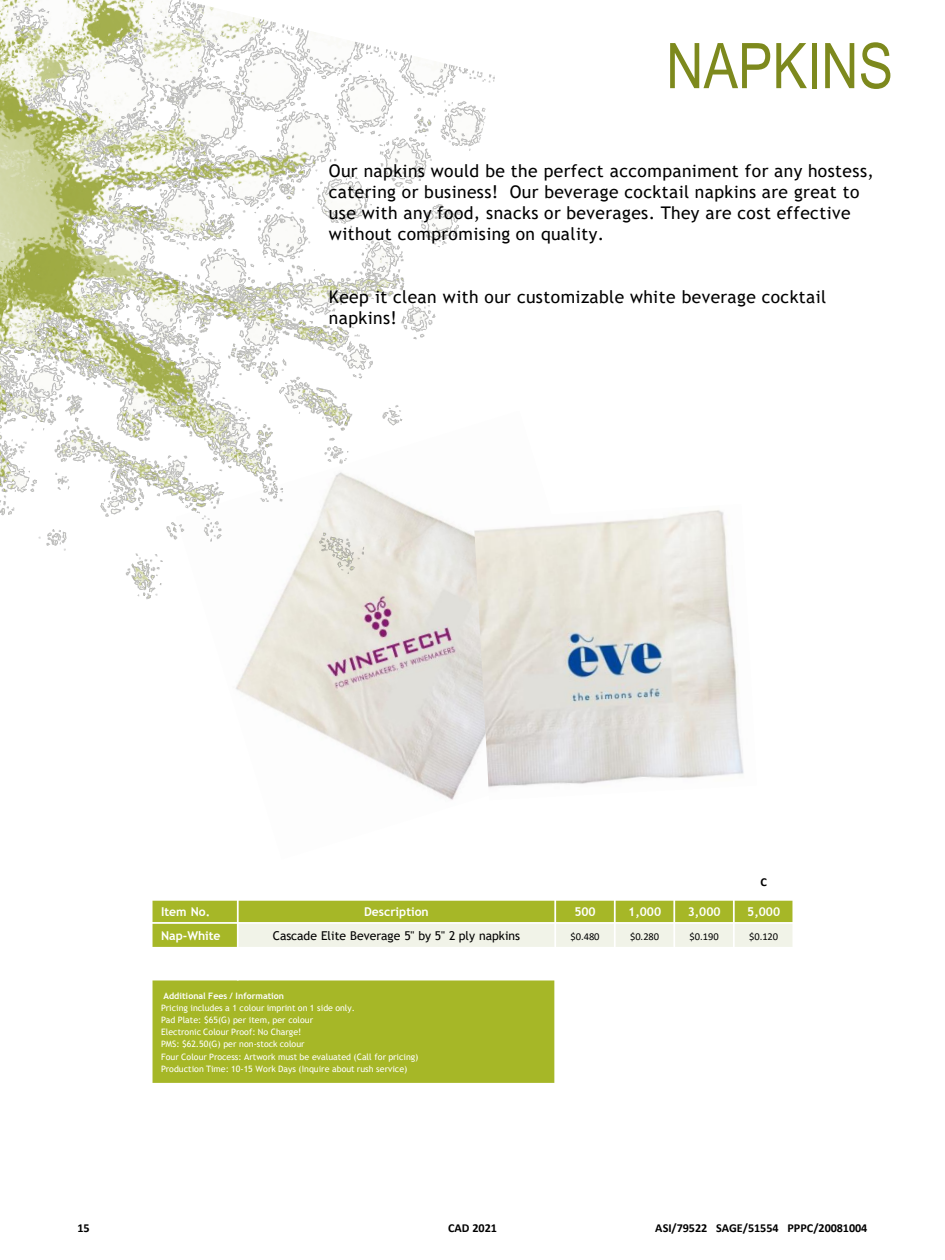
<style>
.page{position:relative;width:945px;height:1260px;background:#fff}
.page>*{position:absolute;margin:0;border:0;box-sizing:border-box;transform-origin:0 0}
.t1{font:63px "Arial Narrow";color:#7d891d}
.t2{font:17.5px/21px "Trebuchet MS";letter-spacing:.025em;color:#000}
.t3{font:700 12.25px "Trebuchet MS";color:#fff}
.t4{font:700 12.25px "Calibri";letter-spacing:-.005em;color:#000}
.t5{font:12.25px "Trebuchet MS";color:#000}
.t6{font:10.5px "Calibri";letter-spacing:-.005em;color:#000}
.t7{font:8.75px/12.1px "Trebuchet MS";color:#fff}
.t8{font:700 8.75px "Trebuchet MS";letter-spacing:.005em;color:#fff}
</style>
<div class="page">
<img style="left:236px;top:669px;width:238px;height:131px">
<img style="left:474px;top:510px;width:270px;height:278px">
<img style="left:0;top:0;width:496px;height:669px">
<div style="left:152px;top:898px;width:86px;height:25px;background:#a6b727"></div>
<div style="left:238px;top:898px;width:317px;height:25px;background:#a6b727"></div>
<div style="left:555px;top:898px;width:60px;height:25px;background:#a6b727"></div>
<div style="left:615px;top:898px;width:59px;height:25px;background:#a6b727"></div>
<div style="left:674px;top:898px;width:60px;height:25px;background:#a6b727"></div>
<div style="left:734px;top:898px;width:59px;height:25px;background:#a6b727"></div>
<div style="left:152px;top:923px;width:86px;height:25px;background:#a6b727"></div>
<div style="left:238px;top:923px;width:317px;height:25px;background:#f1f3e8"></div>
<div style="left:555px;top:923px;width:60px;height:25px;background:#f1f3e8"></div>
<div style="left:615px;top:923px;width:59px;height:25px;background:#f1f3e8"></div>
<div style="left:674px;top:923px;width:60px;height:25px;background:#f1f3e8"></div>
<div style="left:734px;top:923px;width:59px;height:25px;background:#f1f3e8"></div>
<div style="left:152px;top:980px;width:403px;height:104px;background:#a6b727"></div>
<hr style="left:237px;top:872px;width:2px;height:108px;background:#fff">
<hr style="left:554px;top:872px;width:2px;height:213px;background:#fff">
<hr style="left:614px;top:872px;width:2px;height:213px;background:#fff">
<hr style="left:673px;top:872px;width:2px;height:213px;background:#fff">
<hr style="left:733px;top:872px;width:2px;height:213px;background:#fff">
<div style="left:151px;top:895px;width:643px;height:6px;background:#fff"></div>
<hr style="left:151px;top:922px;width:643px;height:2px;background:#fff">
<hr style="left:151px;top:947px;width:643px;height:2px;background:#fff">
<hr style="left:151px;top:872px;width:2px;height:213px;background:#fff">
<hr style="left:792px;top:872px;width:2px;height:213px;background:#fff">
<hr style="left:151px;top:1083px;width:643px;height:2px;background:#fff">
<h1 class="t1" style="left:666px;top:20px;width:228px">NAPKINS</h1>
<p class="t2" style="left:329px;top:161px;width:547px">Our napkins would be the perfect accompaniment for any hostess, catering or business! Our beverage cocktail napkins are great to use with any food, snacks or beverages. They are cost effective without compromising on quality.</p>
<p class="t2" style="left:329px;top:287px;width:499px">Keep it clean with our customizable white beverage cocktail napkins!</p>
<p class="t4" style="left:761px;top:873px;width:8px">C</p>
<p class="t3" style="left:161px;top:904px;width:51px">Item No.</p>
<p class="t3" style="left:364px;top:904px;width:66px">Description</p>
<p class="t3" style="left:574px;top:904px;width:23px">500</p>
<p class="t3" style="left:628px;top:904px;width:34px">1,000</p>
<p class="t3" style="left:688px;top:904px;width:34px">3,000</p>
<p class="t3" style="left:747px;top:904px;width:34px">5,000</p>
<p class="t3" style="left:161px;top:928px;width:61px">Nap-White</p>
<p class="t5" style="left:273px;top:928px;width:249px">Cascade Elite Beverage 5" by 5" 2 ply napkins</p>
<p class="t6" style="left:571px;top:929px;width:31px">$0.480</p>
<p class="t6" style="left:630px;top:929px;width:31px">$0.280</p>
<p class="t6" style="left:690px;top:929px;width:31px">$0.190</p>
<p class="t6" style="left:749px;top:929px;width:31px">$0.120</p>
<p class="t8" style="left:164px;top:991px;width:122px">Additional Fees / Information</p>
<p class="t7" style="left:161px;top:1002px;width:259px">Pricing includes a 1 colour imprint on 1 side only.<br>Pad Plate: $65(G) per item, per colour<br>Electronic Colour Proof: No Charge!<br>PMS: $62.50(G) per non-stock colour<br>Four Colour Process: Artwork must be evaluated (Call for pricing)<br>Production Time: 10-15 Work Days (Inquire about rush service)</p>
<p class="t4" style="left:78px;top:1220px;width:14px">15</p>
<p class="t4" style="left:448px;top:1220px;width:50px">CAD 2021</p>
<p class="t4" style="left:655px;top:1220px;width:214px">ASI/79522 SAGE/51554 PPPC/20081004</p>
</div>
